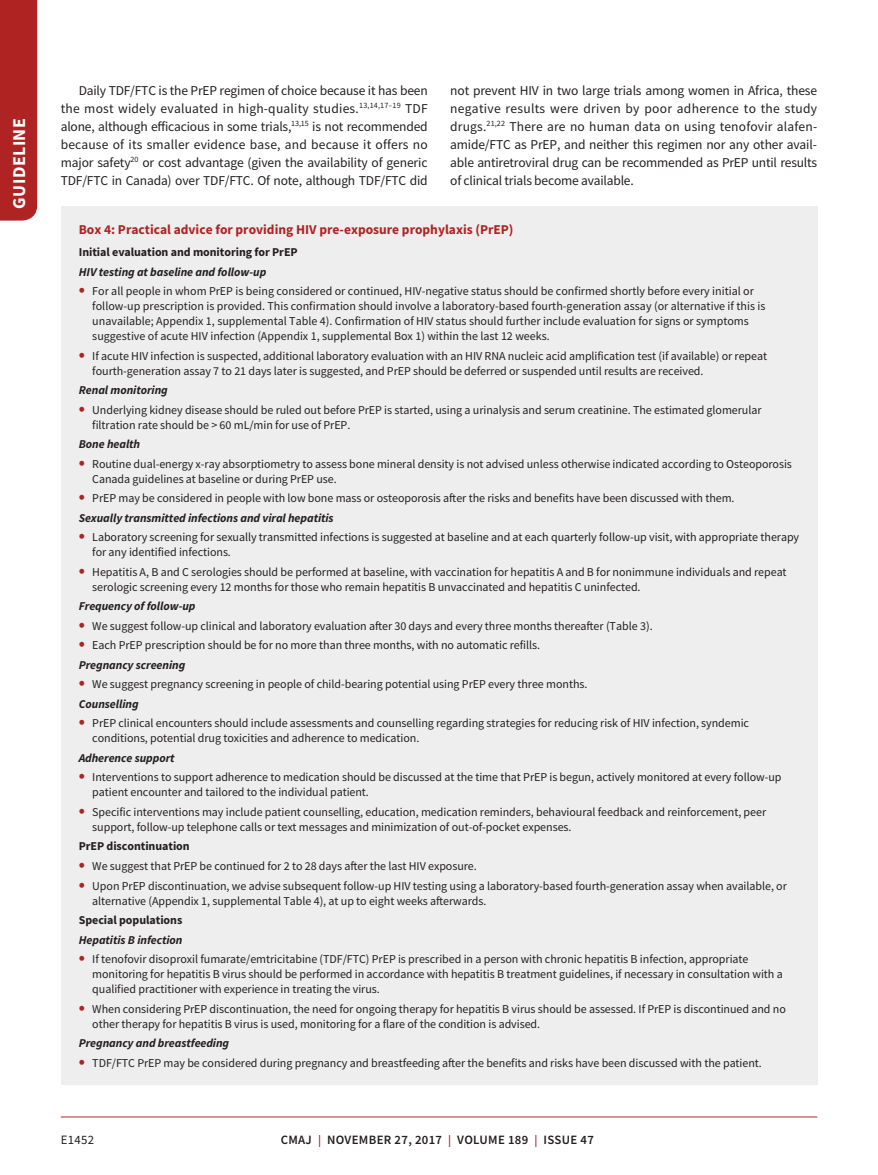
<style>
.page{position:relative;width:878px;height:1175px;background:#fff}
.page>*{position:absolute;margin:0;border:0;box-sizing:border-box;transform-origin:0 0}
.t1{font:700 18px "Source Sans Pro";letter-spacing:.025em;color:#fff}
.t2{font:13.5px/18px "Source Sans Pro";letter-spacing:-.015em;color:#231f20;text-align:justify}
.t3{font:700 13.5px "Source Sans Pro";color:#af2423}
.t4{font:600 12.75px "Source Sans Pro";letter-spacing:.025em;color:#231f20}
.t5{font:12.75px "Source Sans Pro";letter-spacing:.025em;color:#231f20}
.t6{font:12px/15px "Source Sans Pro";letter-spacing:-.005em;color:#231f20}
.t7{font:italic 700 12px "Source Sans Pro";letter-spacing:-.005em;color:#231f20}
.t8{font:700 12px "Source Sans Pro";letter-spacing:-.005em;color:#231f20}
.s1{font-weight:700;font-size:18px;color:#af2423}
.s2{font-weight:700;font-style:italic}
.s3{font-size:12px;color:#af2423}
</style>
<div class="page">
<div style="left:0;top:0;width:37px;height:220px;background:#af2423"></div>
<hr style="left:61px;top:1116px;width:756px;height:1px;background:#af2423">
<div style="left:61px;top:206px;width:756px;height:878px;background:#eeeeef"></div>
<h1 class="t1" style="left:7px;top:208px;width:92px;rotate:-90deg">GUIDELINE</h1>
<p class="t2" style="left:61px;top:81px;width:368px;text-indent:18px">Daily TDF/FTC is the PrEP regimen of choice because it has been the most widely evaluated in high-quality studies.<sup>13,14,17–19</sup> TDF alone, although efficacious in some trials,<sup>13,15</sup> is not recommended because of its smaller evidence base, and because it offers no major safety<sup>20</sup> or cost advantage (given the availability of generic TDF/FTC in Canada) over TDF/FTC. Of note, although TDF/FTC did</p>
<p class="t2" style="left:450px;top:81px;width:368px">not prevent HIV in two large trials among women in Africa, these negative results were driven by poor adherence to the study drugs.<sup>21,22</sup> There are no human data on using tenofovir alafen&shy;amide/FTC as PrEP, and neither this regimen nor any other avail&shy;able antiretroviral drug can be recommended as PrEP until results of clinical trials become available.</p>
<p class="t3" style="left:79px;top:220px;width:436px">Box 4: Practical advice for providing HIV pre-exposure prophylaxis (PrEP)</p>
<p class="t8" style="left:79px;top:244px;width:220px">Initial evaluation and monitoring for PrEP</p>
<p class="t7" style="left:79px;top:264px;width:189px">HIV testing at baseline and follow-up</p>
<p class="t6" style="left:92px;top:284px;width:674px;text-indent:-14px"><span class="s1">•</span> For all people in whom PrEP is being considered or continued, HIV-negative status should be confirmed shortly before every initial or follow-up prescription is provided. This confirmation should involve a laboratory-based fourth-generation assay (or alternative if this is unavailable; Appendix 1, supplemental Table 4). Confirmation of HIV status should further include evaluation for signs or symptoms suggestive of acute HIV infection (Appendix 1, supplemental Box 1) within the last 12 weeks.</p>
<p class="t6" style="left:92px;top:348px;width:676px;text-indent:-14px"><span class="s1">•</span> If acute HIV infection is suspected, additional laboratory evaluation with an HIV RNA nucleic acid amplification test (if available) or repeat fourth-generation assay 7 to 21 days later is suggested, and PrEP should be deferred or suspended until results are received.</p>
<p class="t7" style="left:79px;top:382px;width:91px">Renal monitoring</p>
<p class="t6" style="left:92px;top:402px;width:670px;text-indent:-14px"><span class="s1">•</span> Underlying kidney disease should be ruled out before PrEP is started, using a urinalysis and serum creatinine. The estimated glomerular filtration rate should be &gt; 60 mL/min for use of PrEP.</p>
<p class="t7" style="left:79px;top:436px;width:63px">Bone health</p>
<p class="t6" style="left:92px;top:456px;width:701px;text-indent:-14px"><span class="s1">•</span> Routine dual-energy x-ray absorptiometry to assess bone mineral density is not advised unless otherwise indicated according to Osteoporosis<br>Canada guidelines at baseline or during PrEP use.</p>
<p class="t6" style="left:79px;top:488px;width:657px;line-height:19.5px"><span class="s1">•</span> PrEP may be considered in people with low bone mass or osteoporosis after the risks and benefits have been discussed with them.<br><span class="s2">Sexually transmitted infections and viral hepatitis</span></p>
<p class="t6" style="left:92px;top:530px;width:708px;text-indent:-14px"><span class="s1">•</span> Laboratory screening for sexually transmitted infections is suggested at baseline and at each quarterly follow-up visit, with appropriate therapy for any identified infections.</p>
<p class="t6" style="left:92px;top:564px;width:696px;text-indent:-14px"><span class="s1">•</span> Hepatitis A, B and C serologies should be performed at baseline, with vaccination for hepatitis A and B for nonimmune individuals and repeat serologic screening every 12 months for those who remain hepatitis B unvaccinated and hepatitis C uninfected.</p>
<p class="t7" style="left:79px;top:598px;width:118px">Frequency of follow-up</p>
<p class="t6" style="left:79px;top:618px;width:575px"><span class="s1">•</span> We suggest follow-up clinical and laboratory evaluation after 30 days and every three months thereafter (Table 3).</p>
<p class="t6" style="left:79px;top:635px;width:463px;line-height:19.5px"><span class="s1">•</span> Each PrEP prescription should be for no more than three months, with no automatic refills.<br><span class="s2">Pregnancy screening</span></p>
<p class="t6" style="left:79px;top:674px;width:510px;line-height:19.5px"><span class="s1">•</span> We suggest pregnancy screening in people of child-bearing potential using PrEP every three months.<br><span class="s2">Counselling</span></p>
<p class="t6" style="left:92px;top:716px;width:658px;text-indent:-14px"><span class="s1">•</span> PrEP clinical encounters should include assessments and counselling regarding strategies for reducing risk of HIV infection, syndemic conditions, potential drug toxicities and adherence to medication.</p>
<p class="t7" style="left:79px;top:750px;width:97px">Adherence support</p>
<p class="t6" style="left:92px;top:770px;width:690px;text-indent:-14px"><span class="s1">•</span> Interventions to support adherence to medication should be discussed at the time that PrEP is begun, actively monitored at every follow-up patient encounter and tailored to the individual patient.</p>
<p class="t6" style="left:92px;top:804px;width:675px;text-indent:-14px"><span class="s1">•</span> Specific interventions may include patient counselling, education, medication reminders, behavioural feedback and reinforcement, peer support, follow-up telephone calls or text messages and minimization of out-of-pocket expenses.</p>
<p class="t8" style="left:79px;top:838px;width:112px">PrEP discontinuation</p>
<p class="t6" style="left:79px;top:858px;width:399px"><span class="s1">•</span> We suggest that PrEP be continued for 2 to 28 days after the last HIV exposure.</p>
<p class="t6" style="left:92px;top:878px;width:696px;text-indent:-14px"><span class="s1">•</span> Upon PrEP discontinuation, we advise subsequent follow-up HIV testing using a laboratory-based fourth-generation assay when available, or alternative (Appendix 1, supplemental Table 4), at up to eight weeks afterwards.</p>
<p class="t8" style="left:79px;top:912px;width:105px">Special populations</p>
<p class="t7" style="left:79px;top:931px;width:105px">Hepatitis B infection</p>
<p class="t6" style="left:92px;top:951px;width:692px;text-indent:-14px"><span class="s1">•</span> If tenofovir disoproxil fumarate/emtricitabine (TDF/FTC) PrEP is prescribed in a person with chronic hepatitis B infection, appropriate monitoring for hepatitis B virus should be performed in accordance with hepatitis B treatment guidelines, if necessary in consultation with a qualified practitioner with experience in treating the virus.</p>
<p class="t6" style="left:92px;top:1001px;width:695px;text-indent:-14px"><span class="s1">•</span> When considering PrEP discontinuation, the need for ongoing therapy for hepatitis B virus should be assessed. If PrEP is discontinued and no other therapy for hepatitis B virus is used, monitoring for a flare of the condition is advised.</p>
<p class="t7" style="left:79px;top:1035px;width:152px">Pregnancy and breastfeeding</p>
<p class="t6" style="left:79px;top:1055px;width:684px"><span class="s1">•</span> TDF/FTC PrEP may be considered during pregnancy and breastfeeding after the benefits and risks have been discussed with the patient.</p>
<p class="t5" style="left:61px;top:1132px;width:35px">E1452</p>
<p class="t4" style="left:281px;top:1131px;width:315px">CMAJ <span class="s3">|</span> NOVEMBER 27, 2017 <span class="s3">|</span> VOLUME 189 <span class="s3">|</span> ISSUE 47</p>
</div>
